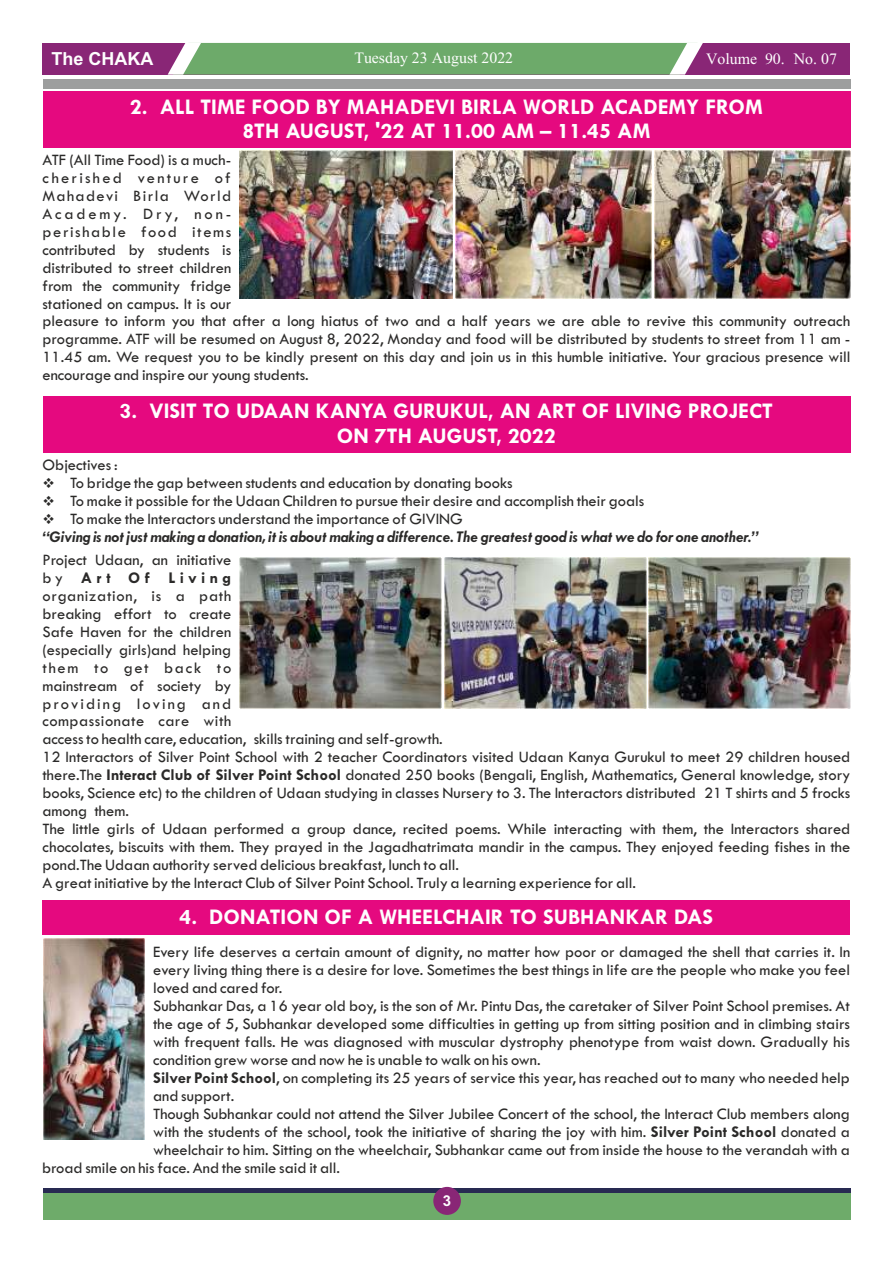
<style>
.page{position:relative;width:893px;height:1263px;background:#fff}
.page>*{position:absolute;margin:0;border:0;box-sizing:border-box;transform-origin:0 0}
.t1{font:24px "Angsana New";color:#fefefe}
.t2{font:700 22.5px/24.5px "Tw Cen";color:#fefefe;text-align:center}
.t3{font:700 18px "Arial";color:#fefefe}
.t4{font:16.5px/18px "Tw Cen";color:#2b2a29}
.t5{font:italic 700 16.5px/18px "Tw Cen";color:#2b2a29}
.t6{font:700 15px "Arial";color:#fefefe}
.s1{font-weight:400;font-style:normal}
.s2{font-weight:700}
</style>
<div class="page">
<div style="left:42px;top:43px;width:808px;height:31px;background:#892676"></div>
<svg style="left:168px;top:43px;width:535px;height:32px;background:#76a973"></svg>
<div style="left:43px;top:79px;width:807px;height:9px;background:#9d9e9e"></div>
<div style="left:43px;top:1192px;width:807px;height:28px;background:#6eab6a"></div>
<hr style="left:43px;top:1188px;width:807px;height:4px;background:#282a52">
<div style="left:433px;top:1187px;width:28px;height:28px;background:#892676;border-radius:50%"></div>
<div style="left:42px;top:900px;width:808px;height:34px;background:#e5097f"></div>
<img style="left:43px;top:938px;width:102px;height:201px">
<div style="left:43px;top:92px;width:807px;height:56px;background:#e5097f"></div>
<img style="left:240px;top:151px;width:213px;height:147px">
<img style="left:455px;top:151px;width:196px;height:147px">
<img style="left:654px;top:151px;width:196px;height:147px">
<div style="left:43px;top:396px;width:807px;height:57px;background:#e5097f"></div>
<img style="left:240px;top:557px;width:201px;height:152px">
<img style="left:445px;top:557px;width:201px;height:152px">
<img style="left:649px;top:557px;width:201px;height:152px">
<h1 class="t1" style="left:354px;top:40px;width:160px">Tuesday 23 August 2022</h1>
<p class="t3" style="left:51px;top:52px;width:103px">The CHAKA</p>
<h1 class="t1" style="left:706px;top:42px;width:132px">Volume 90. No. 07</h1>
<h2 class="t2" style="left:130px;top:96px;width:634px">2. ALL TIME FOOD BY MAHADEVI BIRLA WORLD ACADEMY FROM<br>8TH AUGUST, '22 AT 11.00 AM – 11.45 AM</h2>
<p class="t4" style="left:42px;top:152px;width:809px">ATF (All Time Food) is a much-<br>cherished venture of<br>Mahadevi Birla World<br>Academy. Dry, non-<br>perishable food items<br>contributed by students is<br>distributed to street children<br>from the community fridge<br>stationed on campus. It is our<br>pleasure to inform you that after a long hiatus of two and a half years we are able to revive this community outreach programme. ATF will be resumed on August 8, 2022, Monday and food will be distributed by students to street from 11 am - 11.45 am. We request you to be kindly present on this day and join us in this humble initiative. Your gracious presence will encourage and inspire our young students.</p>
<h2 class="t2" style="left:120px;top:400px;width:655px">3. VISIT TO UDAAN KANYA GURUKUL, AN ART OF LIVING PROJECT<br>ON 7TH AUGUST, 2022</h2>
<p class="t4" style="left:43px;top:456px;width:77px">Objectives :</p>
<p class="t4" style="left:43px;top:474px;width:472px">❖ To bridge the gap between students and education by donating books</p>
<p class="t4" style="left:43px;top:492px;width:603px">❖ To make it possible for the Udaan Children to pursue their desire and accomplish their goals</p>
<p class="t5" style="left:43px;top:510px;width:718px">❖ <span class="s1">To make the Interactors understand the importance of GIVING<br></span>“Giving is not just making a donation, it is about making a difference. The greatest good is what we do for one another.”</p>
<p class="t4" style="left:42px;top:552px;width:809px">Project Udaan, an initiative<br>by <span class="s2">Art Of Living<br></span>organization, is a path<br>breaking effort to create<br>Safe Haven for the children<br>(especially girls)and helping<br>them to get back to<br>mainstream of society by<br>providing loving and<br>compassionate care with<br>access to health care, education, skills training and self-growth.<br>12 Interactors of Silver Point School with 2 teacher Coordinators visited Udaan Kanya Gurukul to meet 29 children housed there.The <span class="s2">Interact Club of Silver Point School</span> donated 250 books (Bengali, English, Mathematics, General knowledge, story books, Science etc) to the children of Udaan studying in classes Nursery to 3. The Interactors distributed 21 T shirts and 5 frocks among them.<br>The little girls of Udaan performed a group dance, recited poems. While interacting with them, the Interactors shared chocolates, biscuits with them. They prayed in the Jagadhatrimata mandir in the campus. They enjoyed feeding fishes in the pond.The Udaan authority served delicious breakfast, lunch to all.<br>A great initiative by the Interact Club of Silver Point School. Truly a learning experience for all.</p>
<h2 class="t2" style="left:179px;top:906px;width:535px">4. DONATION OF A WHEELCHAIR TO SUBHANKAR DAS</h2>
<p class="t4" style="left:153px;top:944px;width:699px">Every life deserves a certain amount of dignity, no matter how poor or damaged the shell that carries it. In</p>
<p class="t4" style="left:153px;top:962px;width:698px">every living thing there is a desire for love. Sometimes the best things in life are the people who make you feel</p>
<p class="t4" style="left:153px;top:980px;width:131px">loved and cared for.</p>
<p class="t4" style="left:153px;top:998px;width:698px">Subhankar Das, a 16 year old boy, is the son of Mr. Pintu Das, the caretaker of Silver Point School premises. At</p>
<p class="t4" style="left:153px;top:1016px;width:698px">the age of 5, Subhankar developed some difficulties in getting up from sitting position and in climbing stairs</p>
<p class="t4" style="left:153px;top:1033px;width:698px">with frequent falls. He was diagnosed with muscular dystrophy phenotype from waist down. Gradually his</p>
<p class="t4" style="left:153px;top:1051px;width:389px">condition grew worse and now he is unable to walk on his own.</p>
<p class="t4" style="left:153px;top:1069px;width:698px"><span class="s2">Silver Point School</span>, on completing its 25 years of service this year, has reached out to many who needed help</p>
<p class="t4" style="left:153px;top:1087px;width:83px">and support.</p>
<p class="t4" style="left:153px;top:1105px;width:698px">Though Subhankar could not attend the Silver Jubilee Concert of the school, the Interact Club members along</p>
<p class="t4" style="left:153px;top:1123px;width:698px">with the students of the school, took the initiative of sharing the joy with him. <span class="s2">Silver Point School</span> donated a</p>
<p class="t4" style="left:153px;top:1141px;width:698px">wheelchair to him. Sitting on the wheelchair, Subhankar came out from inside the house to the verandah with a</p>
<p class="t4" style="left:42px;top:1159px;width:300px">broad smile on his face. And the smile said it all.</p>
<p class="t6" style="left:443px;top:1195px;width:10px">3</p>
</div>
